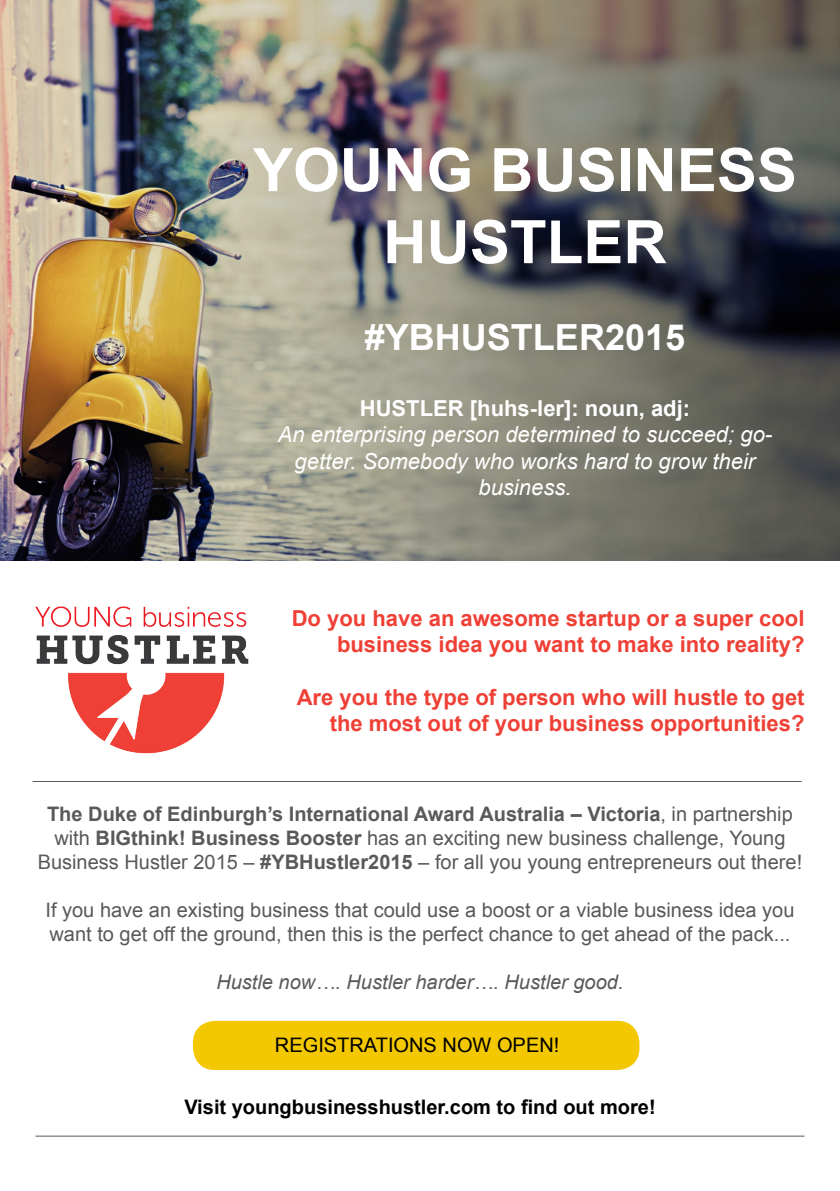
<style>
.page{position:relative;width:840px;height:1191px;background:#fff}
.page>*{position:absolute;margin:0;border:0;box-sizing:border-box;transform-origin:0 0}
.t1{font:700 60px/72px "Arial";color:#fff;text-align:center}
.t2{font:700 36px "Arial";color:#fff}
.t3{font:700 22px/26.4px "Arial";color:#ef4036;text-align:right}
.t4{font:italic 22px/26.4px "Arial";color:#fff;text-align:center}
.t5{font:700 22px "Arial";color:#fff}
.t6{font:20px/24px "Arial";color:#58595b;text-align:center}
.t7{font:700 20px "Arial";color:#000}
.t8{font:italic 20px "Arial";color:#58595b}
.t9{font:20px "Arial";color:#000}
.s1{font-weight:700}
</style>
<div class="page">
<img style="left:0;top:0;width:839px;height:560px">
<img style="left:35px;top:606px;width:214px;height:148px">
<hr style="left:33px;top:781px;width:768px;height:1px;background:#58595b">
<div style="left:193px;top:1020px;width:446px;height:50px;background:#f3c800;border-radius:22px"></div>
<hr style="left:35px;top:1135px;width:769px;height:1px;background:#58595b">
<h1 class="t1" style="left:253px;top:136px;width:545px">YOUNG BUSINESS<br>HUSTLER</h1>
<h2 class="t2" style="left:364px;top:313px;width:322px">#YBHUSTLER2015</h2>
<p class="t5" style="left:359px;top:393px;width:331px">HUSTLER [huhs-ler]: noun, adj:</p>
<p class="t4" style="left:277px;top:421px;width:496px">An enterprising person determined to succeed; go&shy;getter. Somebody who works hard to grow their business.</p>
<p class="t3" style="left:291px;top:605px;width:514px">Do you have an awesome startup or a super cool business idea you want to make into reality?</p>
<p class="t3" style="left:296px;top:684px;width:509px">Are you the type of person who will hustle to get the most out of your business opportunities?</p>
<p class="t6" style="left:38px;top:802px;width:765px"><span class="s1">The Duke of Edinburgh’s International Award Australia – Victoria</span>, in partnership with <span class="s1">BIGthink! Business Booster</span> has an exciting new business challenge, Young<br>Business Hustler 2015 – <span class="s1">#YBHustler2015</span> – for all you young entrepreneurs out there!</p>
<p class="t6" style="left:45px;top:898px;width:750px;text-align:left">If you have an existing business that could use a boost or a viable business idea you want to get off the ground, then this is the perfect chance to get ahead of the pack...</p>
<p class="t8" style="left:216px;top:969px;width:408px">Hustle now…. Hustler harder…. Hustler good.</p>
<p class="t9" style="left:275px;top:1031px;width:286px">REGISTRATIONS NOW OPEN!</p>
<p class="t7" style="left:184px;top:1093px;width:472px">Visit youngbusinesshustler.com to find out more!</p>
</div>
